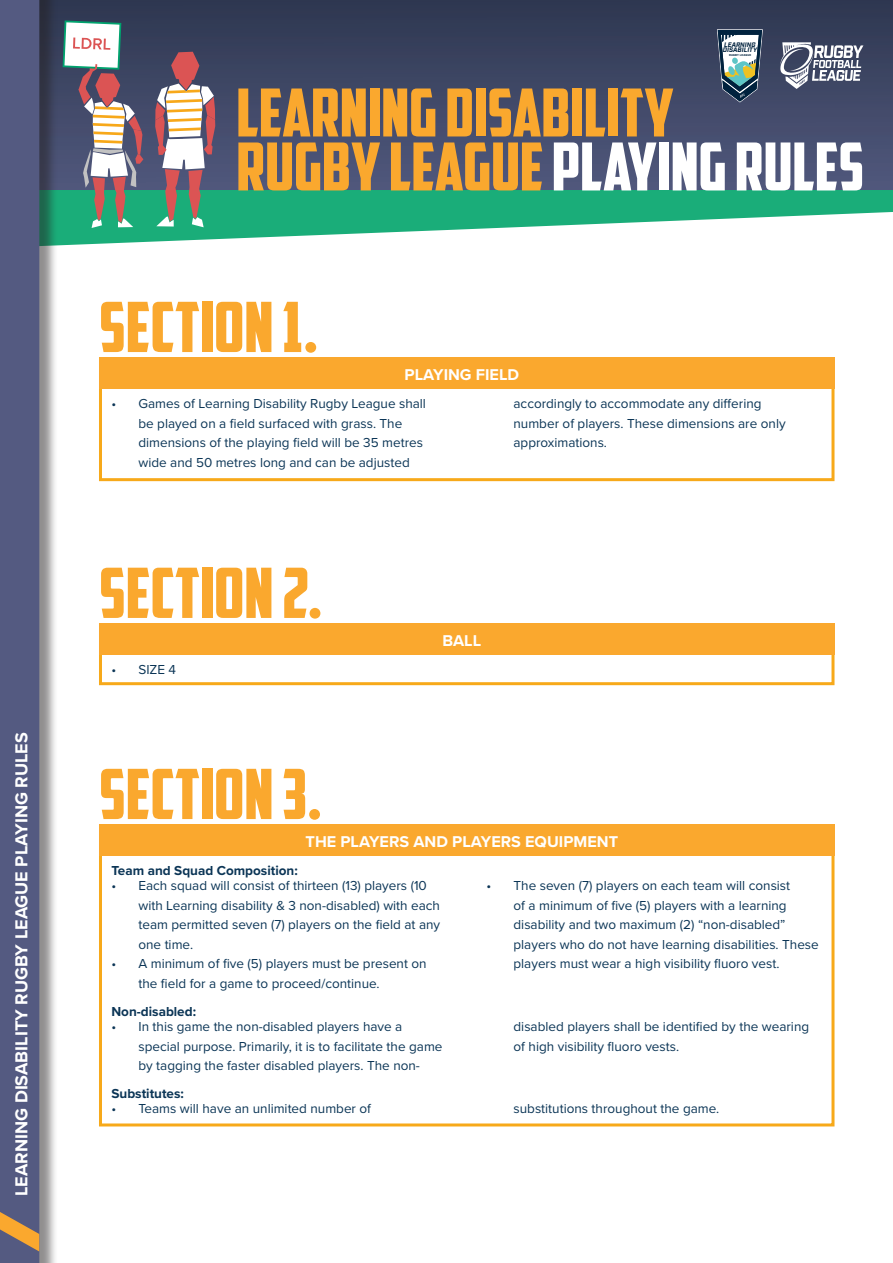
<style>
.page{position:relative;width:893px;height:1263px;background:#fff}
.page>*{position:absolute;margin:0;border:0;box-sizing:border-box;transform-origin:0 0}
.t1{font:69.3px "American Captain";color:#faa82e}
.t2{font:66.15px "American Captain";color:#fff}
.t3{font:66.15px "American Captain";color:#faa82e}
.t4{font:700 18px "Proxima Nova";color:#fff}
.t5{font:700 16.2px "Proxima Nova";color:#fff}
.t6{font:13.5px/19.5px "Proxima Nova";color:#0b3556}
.t7{font:700 13.5px "Proxima Nova";color:#0b3556}
.t8{font:italic 700 6.6px/5.4px "Industry";color:#00223e}
.t9{font:700 2.85px "Industry";letter-spacing:.05em;color:#00223e}
.s1{color:#faa82e}
</style>
<div class="page">
<div style="left:0;top:0;width:893px;height:197px;background:linear-gradient(to bottom,#2e3750,#52597e)"></div>
<svg style="left:58px;top:190px;width:835px;height:56px;fill:#1aad79"></svg>
<div style="left:0;top:0;width:58px;height:1263px;background:#231f20;opacity:.5"></div>
<div style="left:0;top:0;width:39px;height:1263px;background:#545a81"></div>
<svg style="left:0;top:1212px;width:39px;height:39px"></svg>
<svg style="left:780px;top:42px;width:83px;height:47px"></svg>
<svg style="left:155px;top:52px;width:60px;height:175px"></svg>
<svg style="left:63px;top:20px;width:80px;height:208px"></svg>
<div style="left:99px;top:357px;width:735px;height:124px;border:3px solid #f7a91a"></div>
<div style="left:99px;top:357px;width:735px;height:32px;background:#faa82e"></div>
<div style="left:99px;top:623px;width:735px;height:62px;border:3px solid #f7a91a"></div>
<div style="left:99px;top:623px;width:735px;height:32px;background:#faa82e"></div>
<div style="left:99px;top:824px;width:735px;height:302px;border:3px solid #f7a91a"></div>
<div style="left:99px;top:824px;width:735px;height:32px;background:#faa82e"></div>
<svg style="left:717px;top:29px;width:46px;height:73px"></svg>
<p class="t4" style="left:8px;top:1196px;width:465px;rotate:-90deg">LEARNING DISABILITY RUGBY LEAGUE PLAYING RULES</p>
<p class="t8" style="left:723px;top:42px;width:36px">LEARNING<br>DISABILITY</p>
<p class="t9" style="left:729px;top:53px;width:23px">RUGBY LEAGUE</p>
<p class="t3" style="left:236px;top:73px;width:439px">LEARNING DISABILITY</p>
<p class="t2" style="left:236px;top:127px;width:629px"><span class="s1">RUGBY LEAGUE</span> PLAYING RULES</p>
<p class="t1" style="left:99px;top:285px;width:221px">SECTION 1.</p>
<p class="t5" style="left:404px;top:362px;width:116px">PLAYING FIELD</p>
<p class="t6" style="left:138px;top:393px;width:289px;text-indent:-27px">• Games of Learning Disability Rugby League shall be played on a field surfaced with grass. The dimensions of the playing field will be 35 metres wide and 50 metres long and can be adjusted</p>
<p class="t6" style="left:513px;top:393px;width:274px">accordingly to accommodate any differing number of players. These dimensions are only approximations.</p>
<p class="t1" style="left:99px;top:551px;width:225px">SECTION 2.</p>
<p class="t6" style="left:111px;top:659px;width:66px">• SIZE 4</p>
<p class="t5" style="left:442px;top:628px;width:40px">BALL</p>
<p class="t1" style="left:99px;top:752px;width:225px">SECTION 3.</p>
<p class="t5" style="left:306px;top:829px;width:314px">THE PLAYERS AND PLAYERS EQUIPMENT</p>
<p class="t6" style="left:138px;top:875px;width:303px;text-indent:-27px">• Each squad will consist of thirteen (13) players (10 with Learning disability &amp; 3 non-disabled) with each team permitted seven (7) players on the field at any one time.</p>
<p class="t6" style="left:138px;top:953px;width:290px;text-indent:-27px">• A minimum of five (5) players must be present on the field for a game to proceed/continue.</p>
<p class="t7" style="left:111px;top:860px;width:188px">Team and Squad Composition:</p>
<p class="t6" style="left:513px;top:875px;width:307px;text-indent:-27px">• The seven (7) players on each team will consist<br>of a minimum of five (5) players with a learning disability and two maximum (2) “non-disabled” players who do not have learning disabilities. These players must wear a high visibility fluoro vest.</p>
<p class="t7" style="left:111px;top:1001px;width:86px">Non-disabled:</p>
<p class="t6" style="left:138px;top:1016px;width:306px;text-indent:-27px">• In this game the non-disabled players have a special purpose. Primarily, it is to facilitate the game by tagging the faster disabled players. The non-</p>
<p class="t6" style="left:513px;top:1016px;width:297px">disabled players shall be identified by the wearing of high visibility fluoro vests.</p>
<p class="t7" style="left:111px;top:1083px;width:74px">Substitutes:</p>
<p class="t6" style="left:111px;top:1098px;width:261px">• Teams will have an unlimited number of</p>
<p class="t6" style="left:513px;top:1098px;width:207px">substitutions throughout the game.</p>
</div>
